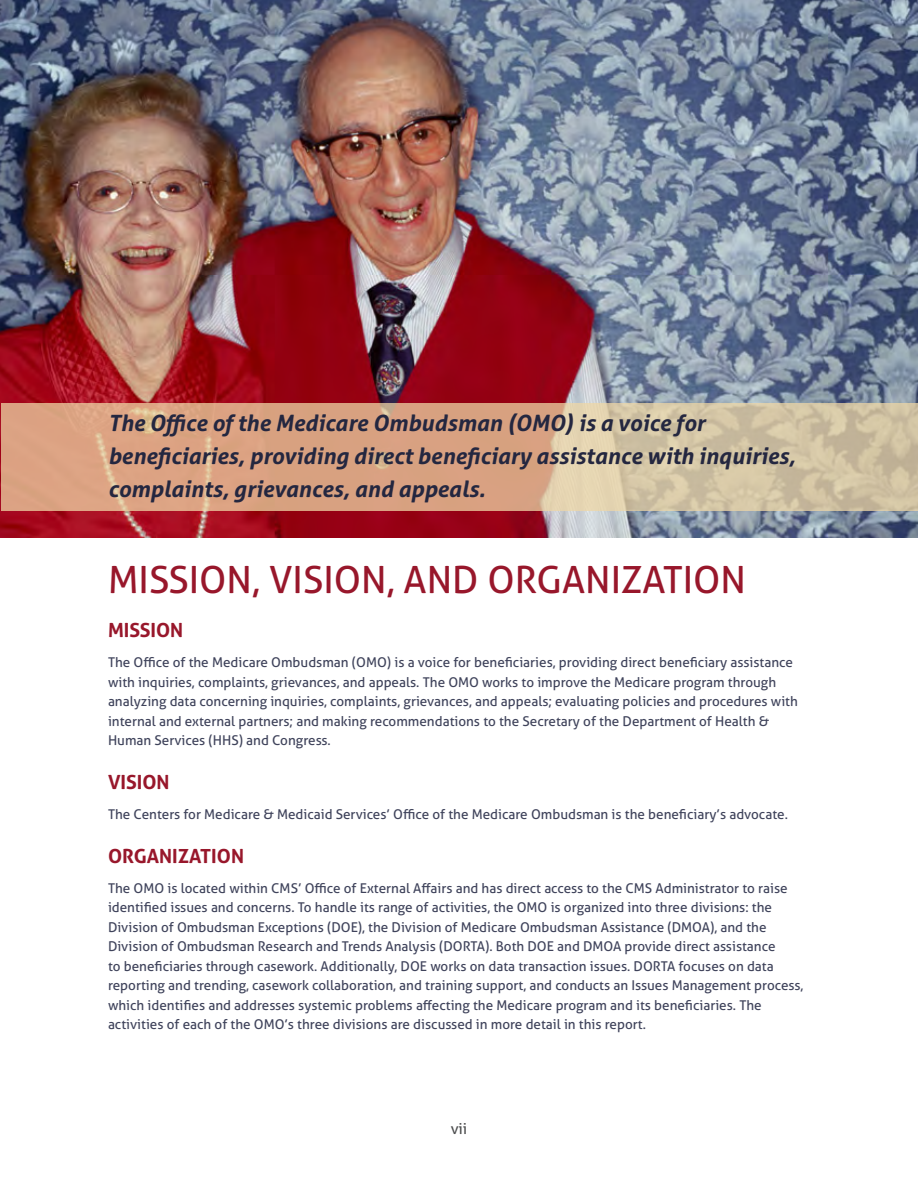
<style>
.page{position:relative;width:918px;height:1188px;background:#fff}
.page>*{position:absolute;margin:0;border:0;box-sizing:border-box;transform-origin:0 0}
.Heading1{font:37.5px "Aller";color:#98172b}
.Section_Start_Pull_o{font:italic 700 22.5px/33px "Aller";color:#242740}
.Heading2{font:700 19.5px "Aller";color:#98172b}
.t1{font:15px "Aller";color:#4b4c4d}
.Text{font:13.5px/19.5px "Aller";color:#3f435b}
</style>
<div class="page">
<img style="left:0;top:0;width:918px;height:538px">
<svg style="left:1px;top:403px;width:917px;height:108px;fill:#d8a484"></svg>
<p class="Section_Start_Pull_o" style="left:108px;top:406px;width:689px">The Office of the Medicare Ombudsman (OMO) is a voice for beneficiaries, providing direct beneficiary assistance with inquiries, complaints, grievances, and appeals.</p>
<h1 class="Heading1" style="left:108px;top:557px;width:640px">MISSION, VISION, AND ORGANIZATION</h1>
<h2 class="Heading2" style="left:108px;top:618px;width:77px">MISSION</h2>
<p class="Text" style="left:108px;top:653px;width:691px">The Office of the Medicare Ombudsman (OMO) is a voice for beneficiaries, providing direct beneficiary assistance with inquiries, complaints, grievances, and appeals. The OMO works to improve the Medicare program through analyzing data concerning inquiries, complaints, grievances, and appeals; evaluating policies and procedures with internal and external partners; and making recommendations to the Secretary of the Department of Health &amp; Human Services (HHS) and Congress.</p>
<h2 class="Heading2" style="left:108px;top:770px;width:63px">VISION</h2>
<p class="Text" style="left:108px;top:804px;width:681px">The Centers for Medicare &amp; Medicaid Services’ Office of the Medicare Ombudsman is the beneficiary’s advocate.</p>
<h2 class="Heading2" style="left:108px;top:844px;width:138px">ORGANIZATION</h2>
<p class="Text" style="left:108px;top:878px;width:697px">The OMO is located within CMS’ Office of External Affairs and has direct access to the CMS Administrator to raise identified issues and concerns. To handle its range of activities, the OMO is organized into three divisions: the Division of Ombudsman Exceptions (DOE), the Division of Medicare Ombudsman Assistance (DMOA), and the Division of Ombudsman Research and Trends Analysis (DORTA). Both DOE and DMOA provide direct assistance<br>to beneficiaries through casework. Additionally, DOE works on data transaction issues. DORTA focuses on data reporting and trending, casework collaboration, and training support, and conducts an Issues Management process, which identifies and addresses systemic problems affecting the Medicare program and its beneficiaries. The activities of each of the OMO’s three divisions are discussed in more detail in this report.</p>
<p class="t1" style="left:451px;top:1120px;width:18px">vii</p>
</div>
